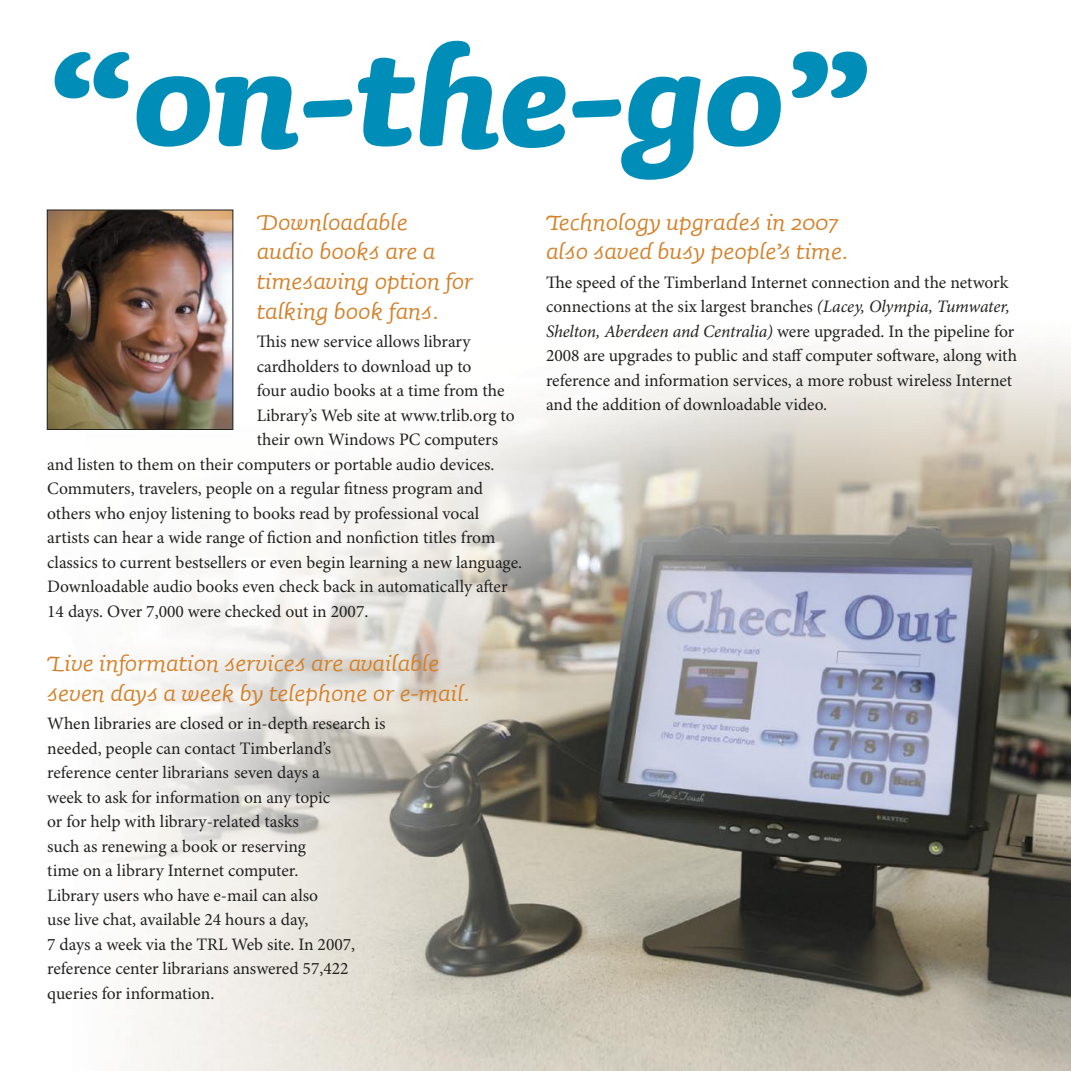
<style>
.page{position:relative;width:1071px;height:1071px;background:#fff}
.page>*{position:absolute;margin:0;border:0;box-sizing:border-box;transform-origin:0 0}
.Heading_1{font:italic 700 166.25px "Sauna Swash";color:#008eb9}
.Heading_2{font:italic 28px/29.8px "Sauna Swash";color:#d48028}
.t1{font:17.5px/24.5px "Minion Pro";color:#212120}
.s1{font-style:italic}
</style>
<div class="page">
<img style="left:102px;top:310px;width:969px;height:761px">
<img style="left:49px;top:212px;width:182px;height:216px">
<div style="left:47px;top:210px;width:186px;height:220px;border:1px solid #212120"></div>
<p class="Heading_1" style="left:45px;top:-6px;width:829px">“on-the-go”</p>
<p class="Heading_2" style="left:257px;top:205px;width:218px">Downloadable<br>audio books are a timesaving option for talking book fans.</p>
<p class="t1" style="left:257px;top:330px;width:215px">This new service allows library</p>
<p class="t1" style="left:257px;top:355px;width:216px">cardholders to download up to</p>
<p class="t1" style="left:257px;top:379px;width:249px">four audio books at a time from the</p>
<p class="t1" style="left:257px;top:404px;width:259px">Library’s Web site at www.trlib.org to</p>
<p class="t1" style="left:257px;top:428px;width:243px">their own Windows PC computers</p>
<p class="t1" style="left:47px;top:453px;width:449px">and listen to them on their computers or portable audio devices.</p>
<p class="t1" style="left:47px;top:477px;width:437px">Commuters, travelers, people on a regular fitness program and</p>
<p class="t1" style="left:47px;top:502px;width:433px">others who enjoy listening to books read by professional vocal</p>
<p class="t1" style="left:47px;top:526px;width:450px">artists can hear a wide range of fiction and nonfiction titles from</p>
<p class="t1" style="left:47px;top:551px;width:476px">classics to current bestsellers or even begin learning a new language.</p>
<p class="t1" style="left:47px;top:575px;width:462px">Downloadable audio books even check back in automatically after</p>
<p class="t1" style="left:47px;top:600px;width:323px">14 days. Over 7,000 were checked out in 2007.</p>
<p class="Heading_2" style="left:47px;top:647px;width:424px">Live information services are available seven days a week by telephone or e-mail.</p>
<p class="t1" style="left:47px;top:712px;width:340px">When libraries are closed or in-depth research is needed, people can contact Timberland’s reference center librarians seven days a<br>week to ask for information on any topic<br>or for help with library-related tasks<br>such as renewing a book or reserving<br>time on a library Internet computer.<br>Library users who have e-mail can also<br>use live chat, available 24 hours a day,<br>7 days a week via the TRL Web site. In 2007, reference center librarians answered 57,422 queries for information.</p>
<p class="Heading_2" style="left:546px;top:205px;width:304px">Technology upgrades in 2007 also saved busy people’s time.</p>
<p class="t1" style="left:546px;top:271px;width:473px">The speed of the Timberland Internet connection and the network connections at the six largest branches <span class="s1">(Lacey, Olympia, Tumwater, Shelton, Aberdeen and Centralia)</span> were upgraded. In the pipeline for 2008 are upgrades to public and staff computer software, along with reference and information services, a more robust wireless Internet and the addition of downloadable video.</p>
</div>
